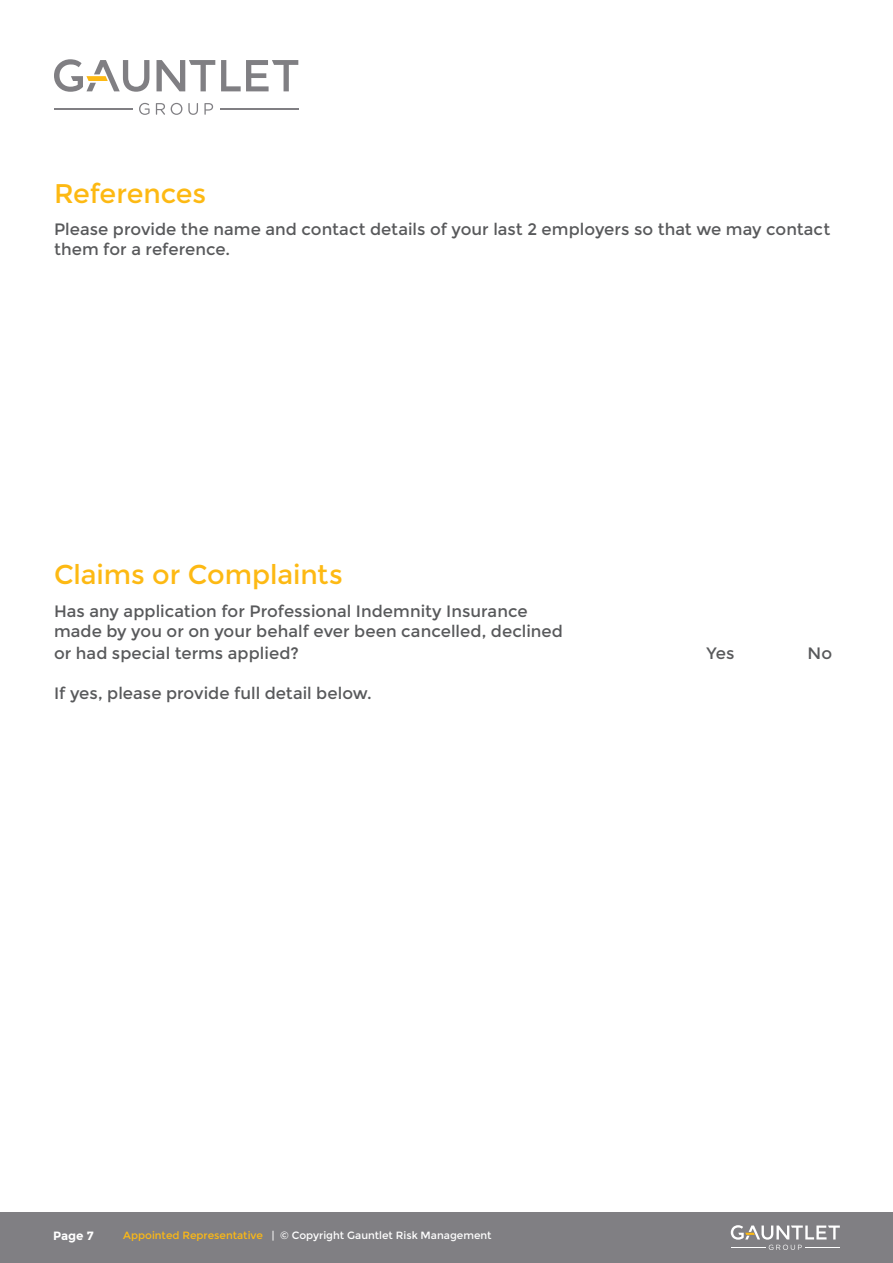
<style>
.page{position:relative;width:893px;height:1263px;background:#fff}
.page>*{position:absolute;margin:0;border:0;box-sizing:border-box;transform-origin:0 0}
.t1{font:27px "Montserrat";letter-spacing:-.005em;color:#fdb913}
.t2{font:16.5px/19.8px "Montserrat";letter-spacing:.005em;color:#58595b}
.t3{font:700 12px "Montserrat";color:#fff}
.t4{font:10.5px "Montserrat";color:#fff}
.s1{color:#fdb913}
</style>
<div class="page">
<div style="left:0;top:1212px;width:893px;height:51px;background:#807f83"></div>
<hr style="left:54px;top:108px;width:78px;height:1px;background:#807f83">
<hr style="left:220px;top:108px;width:78px;height:1px;background:#807f83">
<svg style="left:157px;top:60px;width:58px;height:31px"></svg>
<svg style="left:221px;top:60px;width:77px;height:31px"></svg>
<svg style="left:54px;top:59px;width:95px;height:33px"></svg>
<svg style="left:139px;top:103px;width:11px;height:12px"></svg>
<svg style="left:156px;top:103px;width:9px;height:12px"></svg>
<svg style="left:171px;top:103px;width:11px;height:12px"></svg>
<svg style="left:188px;top:103px;width:10px;height:12px"></svg>
<svg style="left:204px;top:103px;width:9px;height:12px"></svg>
<svg style="left:731px;top:1225px;width:109px;height:25px"></svg>
<h1 class="t1" style="left:54px;top:177px;width:154px">References</h1>
<p class="t2" style="left:54px;top:220px;width:778px">Please provide the name and contact details of your last 2 employers so that we may contact them for a reference.</p>
<h1 class="t1" style="left:54px;top:559px;width:290px">Claims or Complaints</h1>
<p class="t2" style="left:54px;top:601px;width:511px">Has any application for Professional Indemnity Insurance made by you or on your behalf ever been cancelled, declined</p>
<p class="t2" style="left:54px;top:644px;width:246px">or had special terms applied?</p>
<p class="t2" style="left:706px;top:644px;width:29px">Yes</p>
<p class="t2" style="left:807px;top:644px;width:26px">No</p>
<p class="t2" style="left:54px;top:683px;width:319px">If yes, please provide full detail below.</p>
<p class="t3" style="left:53px;top:1228px;width:42px">Page 7</p>
<p class="t4" style="left:123px;top:1230px;width:370px"><span class="s1">Appointed Representative</span> | © Copyright Gauntlet Risk Management</p>
</div>
